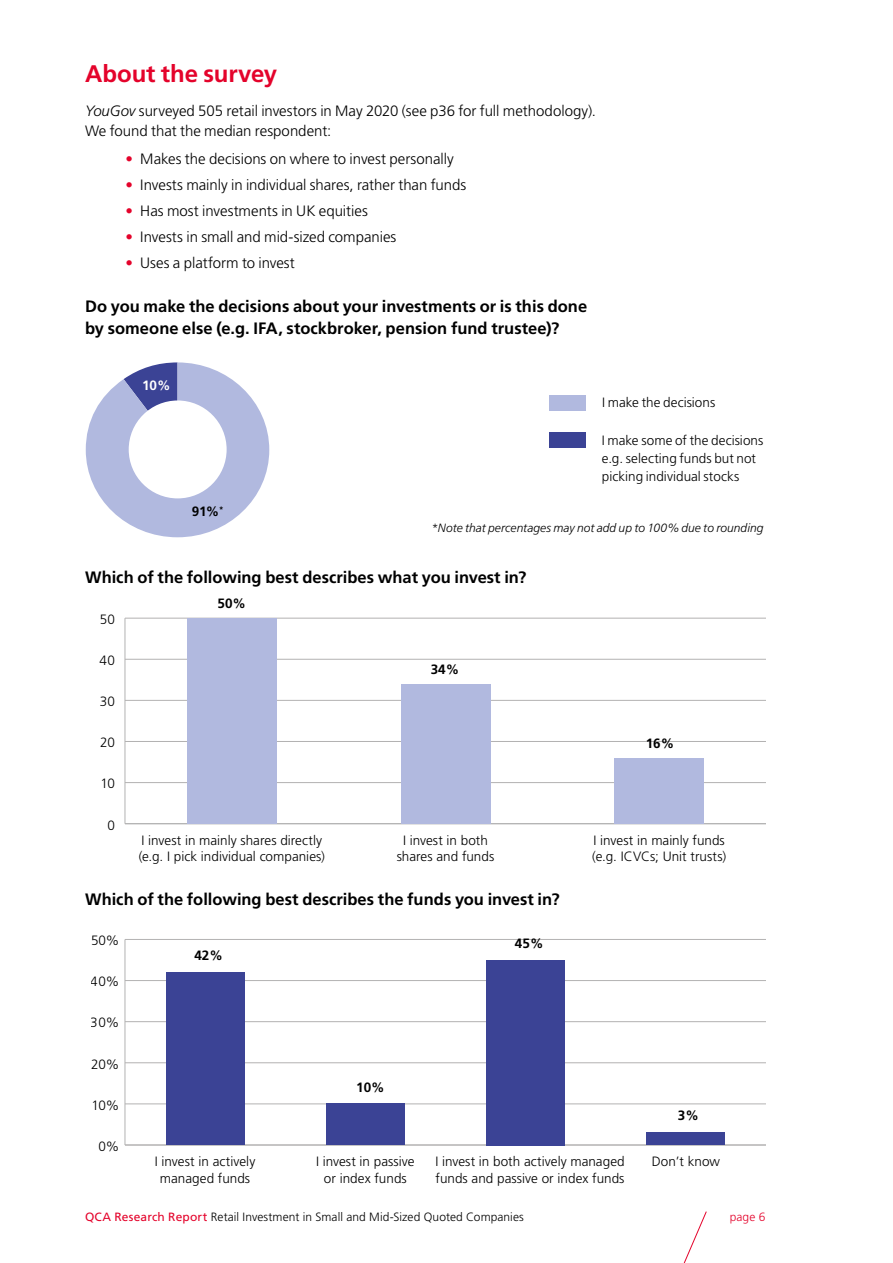
<style>
.page{position:relative;width:893px;height:1263px;background:#fff}
.page>*{position:absolute;margin:0;border:0;box-sizing:border-box;transform-origin:0 0}
.t1{font:700 24px "Frutiger LT Std";letter-spacing:-.005em;color:#e4032b}
.t2{font:700 16.5px/22.5px "Frutiger LT Std";color:#000}
.t3{font:300 15px/19.5px "Frutiger LT Std";color:#000}
.t4{font:300 13.5px/16.5px "Frutiger LT Std";color:#000}
.t5{font:700 13.5px "Frutiger LT Std";color:#000}
.t6{font:700 13.5px "Frutiger LT Std";color:#fff}
.t7{font:300 12px "Frutiger LT Std";letter-spacing:.005em;color:#000}
.t8{font:italic 300 12px "Frutiger";letter-spacing:.005em;color:#000}
.t9{font:300 12px "Frutiger LT Std";color:#e4032b}
.s1{font-family:"Frutiger";font-style:italic}
.s2{font-weight:700;color:#e4032b}
.s3{font-weight:400;color:#e4032b}
</style>
<div class="page">
<svg style="left:683px;top:1211px;width:24px;height:52px"></svg>
<div style="left:549px;top:395px;width:37px;height:16px;background:#b1b9df"></div>
<div style="left:549px;top:432px;width:37px;height:16px;background:#3b4395"></div>
<svg style="left:86px;top:362px;width:183px;height:175px"></svg>
<div style="left:129px;top:400px;width:98px;height:98px;background:#fff;border-radius:50%"></div>
<hr style="left:125px;top:618px;width:1px;height:206px;background:#b3b2b2">
<hr style="left:125px;top:823px;width:640px;height:1px;background:#b3b2b2">
<hr style="left:125px;top:782px;width:640px;height:1px;background:#b3b2b2">
<hr style="left:125px;top:741px;width:640px;height:1px;background:#b3b2b2">
<hr style="left:125px;top:700px;width:640px;height:1px;background:#b3b2b2">
<hr style="left:125px;top:659px;width:640px;height:1px;background:#b3b2b2">
<hr style="left:125px;top:618px;width:640px;height:1px;background:#b3b2b2">
<div style="left:187px;top:618px;width:90px;height:206px;background:#b1b9df"></div>
<div style="left:401px;top:684px;width:89px;height:140px;background:#b1b9df"></div>
<div style="left:614px;top:758px;width:90px;height:66px;background:#b1b9df"></div>
<hr style="left:125px;top:939px;width:1px;height:206px;background:#b3b2b2">
<hr style="left:125px;top:1144px;width:640px;height:1px;background:#b3b2b2">
<hr style="left:125px;top:1103px;width:640px;height:1px;background:#b3b2b2">
<hr style="left:125px;top:1062px;width:640px;height:1px;background:#b3b2b2">
<hr style="left:125px;top:1021px;width:640px;height:1px;background:#b3b2b2">
<hr style="left:125px;top:980px;width:640px;height:1px;background:#b3b2b2">
<hr style="left:125px;top:939px;width:640px;height:1px;background:#b3b2b2">
<div style="left:166px;top:972px;width:78px;height:173px;background:#3b4395"></div>
<div style="left:326px;top:1104px;width:79px;height:41px;background:#3b4395"></div>
<div style="left:486px;top:960px;width:79px;height:185px;background:#3b4395"></div>
<div style="left:647px;top:1133px;width:78px;height:12px;background:#3b4395"></div>
<h1 class="t1" style="left:85px;top:59px;width:194px">About the survey</h1>
<p class="t3" style="left:85px;top:102px;width:512px"><span class="s1">YouGov</span> surveyed 505 retail investors in May 2020 (see p36 for full methodology).<br>We found that the median respondent:</p>
<p class="t3" style="left:125px;top:150px;width:330px"><span class="s2">•</span> Makes the decisions on where to invest personally</p>
<p class="t3" style="left:125px;top:175px;width:342px"><span class="s2">•</span> Invests mainly in individual shares, rather than funds</p>
<p class="t3" style="left:125px;top:201px;width:244px"><span class="s2">•</span> Has most investments in UK equities</p>
<p class="t3" style="left:125px;top:227px;width:272px"><span class="s2">•</span> Invests in small and mid-sized companies</p>
<p class="t3" style="left:125px;top:253px;width:171px"><span class="s2">•</span> Uses a platform to invest</p>
<p class="t2" style="left:85px;top:295px;width:504px">Do you make the decisions about your investments or is this done by someone else (e.g. IFA, stockbroker, pension fund trustee)?</p>
<p class="t6" style="left:142px;top:377px;width:30px">10%</p>
<p class="t5" style="left:192px;top:504px;width:33px">91%<sup>*</sup></p>
<p class="t4" style="left:602px;top:394px;width:115px">I make the decisions</p>
<p class="t4" style="left:602px;top:431px;width:163px;line-height:18px">I make some of the decisions e.g. selecting funds but not picking individual stocks</p>
<p class="t8" style="left:432px;top:521px;width:333px">*Note that percentages may not add up to 100% due to rounding</p>
<p class="t2" style="left:85px;top:566px;width:443px">Which of the following best describes what you invest in?</p>
<p class="t4" style="left:100px;top:611px;width:17px">50</p>
<p class="t4" style="left:100px;top:652px;width:17px">40</p>
<p class="t4" style="left:100px;top:693px;width:17px">30</p>
<p class="t4" style="left:100px;top:734px;width:16px">20</p>
<p class="t4" style="left:100px;top:776px;width:16px">10</p>
<p class="t4" style="left:107px;top:817px;width:9px">0</p>
<p class="t5" style="left:218px;top:595px;width:30px">50%</p>
<p class="t4" style="left:139px;top:832px;width:188px">I invest in mainly shares directly (e.g. I pick individual companies)</p>
<p class="t5" style="left:431px;top:661px;width:30px">34%</p>
<p class="t4" style="left:397px;top:832px;width:99px;text-align:center">I invest in both shares and funds</p>
<p class="t2" style="left:85px;top:888px;width:476px">Which of the following best describes the funds you invest in?</p>
<p class="t4" style="left:91px;top:932px;width:30px">50%</p>
<p class="t4" style="left:91px;top:974px;width:30px">40%</p>
<p class="t4" style="left:91px;top:1015px;width:30px">30%</p>
<p class="t4" style="left:91px;top:1056px;width:30px">20%</p>
<p class="t4" style="left:92px;top:1097px;width:29px">10%</p>
<p class="t4" style="left:99px;top:1138px;width:22px">0%</p>
<p class="t5" style="left:194px;top:948px;width:30px">42%</p>
<p class="t5" style="left:356px;top:1079px;width:30px">10%</p>
<p class="t5" style="left:515px;top:936px;width:30px">45%</p>
<p class="t5" style="left:646px;top:735px;width:30px">16%</p>
<p class="t4" style="left:592px;top:832px;width:135px">I invest in mainly funds (e.g. ICVCs; Unit trusts)</p>
<p class="t5" style="left:678px;top:1108px;width:23px">3%</p>
<p class="t4" style="left:155px;top:1153px;width:102px;text-align:center">I invest in actively managed funds</p>
<p class="t4" style="left:316px;top:1153px;width:100px;text-align:center">I invest in passive or index funds</p>
<p class="t4" style="left:435px;top:1153px;width:191px">I invest in both actively managed</p>
<p class="t4" style="left:652px;top:1153px;width:70px">Don’t know</p>
<p class="t4" style="left:436px;top:1170px;width:190px">funds and passive or index funds</p>
<p class="t7" style="left:85px;top:1210px;width:440px"><span class="s3">QCA Research Report</span> Retail Investment in Small and Mid-Sized Quoted Companies</p>
<p class="t9" style="left:730px;top:1210px;width:37px">page 6</p>
</div>
